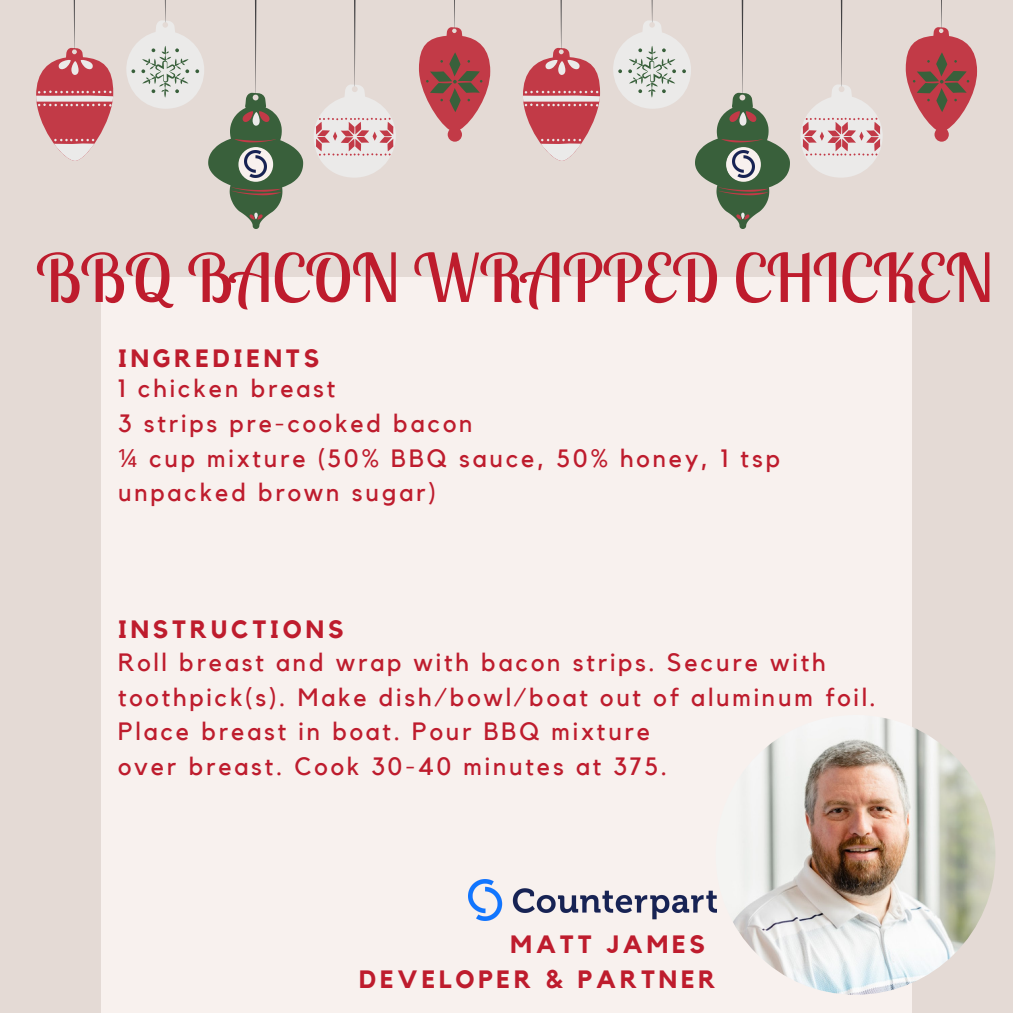
<style>
.page{position:relative;width:1013px;height:1013px;background:#fff}
.page>*{position:absolute;margin:0;border:0;box-sizing:border-box;transform-origin:0 0}
.t1{font:66.38px "Lobster Two";color:#be1c2d}
.t2{font:25px/34.8px "Kollektif";letter-spacing:.115em;color:#be1c2d}
.t3{font:700 25px "Kollektif";letter-spacing:.155em;color:#be1c2d}
.s1{font-family:"Noto Sans"}
</style>
<div class="page">
<div style="left:0;top:0;width:1012px;height:1012px;background:#e4dad5"></div>
<svg style="left:36px;top:0;width:77px;height:161px"></svg>
<svg style="left:419px;top:0;width:71px;height:142px"></svg>
<svg style="left:126px;top:0;width:177px;height:229px"></svg>
<svg style="left:314px;top:0;width:82px;height:178px"></svg>
<svg style="left:523px;top:0;width:77px;height:161px"></svg>
<svg style="left:905px;top:0;width:72px;height:142px"></svg>
<svg style="left:613px;top:0;width:177px;height:229px"></svg>
<svg style="left:801px;top:0;width:82px;height:178px"></svg>
<div style="left:101px;top:277px;width:810px;height:735px;background:#f8f1ee"></div>
<img style="left:715px;top:715px;width:280px;height:279px;border-radius:50%">
<svg style="left:238px;top:147px;width:35px;height:35px"></svg>
<svg style="left:726px;top:147px;width:35px;height:35px"></svg>
<img style="left:245px;top:151px;width:21px;height:26px">
<img style="left:732px;top:151px;width:22px;height:26px">
<img style="left:468px;top:879px;width:248px;height:41px">
<p class="t1" style="left:36px;top:235px;width:958px">BBQ BACON WRAPPED CHICKEN</p>
<p class="t3" style="left:118px;top:347px;width:203px">INGREDIENTS</p>
<p class="t2" style="left:118px;top:372px;width:219px">1 chicken breast</p>
<p class="t2" style="left:118px;top:407px;width:356px">3 strips pre-cooked bacon</p>
<p class="t2" style="left:118px;top:441px;width:663px"><span class="s1">¼</span> cup mixture (50% BBQ sauce, 50% honey, 1 tsp</p>
<p class="t2" style="left:118px;top:476px;width:319px">unpacked brown sugar)</p>
<p class="t3" style="left:118px;top:618px;width:227px">INSTRUCTIONS</p>
<p class="t2" style="left:118px;top:645px;width:759px">Roll breast and wrap with bacon strips. Secure with toothpick(s). Make dish/bowl/boat out of aluminum foil.<br>Place breast in boat. Pour BBQ mixture</p>
<p class="t2" style="left:118px;top:750px;width:550px">over breast. Cook 30-40 minutes at 375.</p>
<p class="t3" style="left:510px;top:932px;width:196px">MATT JAMES</p>
<p class="t3" style="left:359px;top:967px;width:358px">DEVELOPER &amp; PARTNER</p>
</div>
